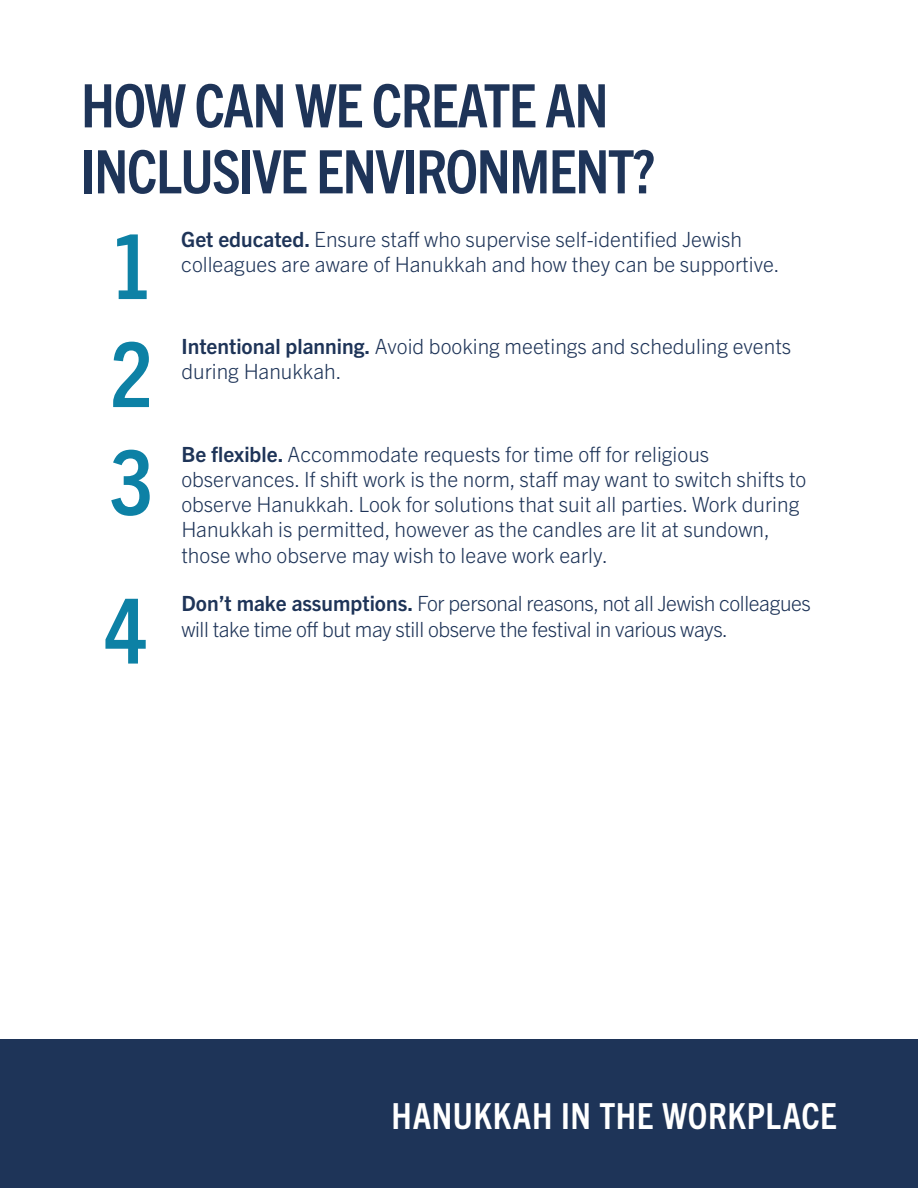
<style>
.page{position:relative;width:918px;height:1188px;background:#fff}
.page>*{position:absolute;margin:0;border:0;box-sizing:border-box;transform-origin:0 0}
.t1{font:700 condensed 90px "Trade Gothic Next LT Pro";color:#0d81a5}
.t2{font:700 condensed 60px/66px "Trade Gothic Next LT Pro";letter-spacing:-.025em;color:#1e3458}
.t3{font:700 condensed 36px "Trade Gothic Next LT Pro";letter-spacing:.015em;color:#fff}
.t4{font:300 21px/25.2px "Trade Gothic Next LT Pro";color:#1e3458}
.t5{font:300 21px/25.2px "Trade Gothic Next LT Pro";letter-spacing:-.02em;color:#1e3458}
.s1{font-weight:700}
</style>
<div class="page">
<div style="left:0;top:1040px;width:918px;height:148px;background:#1e3458"></div>
<p class="t2" style="left:81px;top:69px;width:576px">HOW CAN WE CREATE AN<br>INCLUSIVE ENVIRONMENT?</p>
<p class="t4" style="left:181px;top:226px;width:600px"><span class="s1">Get educated.</span> Ensure staff who supervise self-identified Jewish colleagues are aware of Hanukkah and how they can be supportive.</p>
<p class="t1" style="left:110px;top:205px;width:44px">1</p>
<p class="t1" style="left:110px;top:313px;width:44px">2</p>
<p class="t1" style="left:110px;top:421px;width:44px">3</p>
<p class="t1" style="left:104px;top:569px;width:44px">4</p>
<p class="t4" style="left:182px;top:332px;width:611px"><span class="s1">Intentional planning.</span> Avoid booking meetings and scheduling events during Hanukkah.</p>
<p class="t4" style="left:181px;top:440px;width:626px"><span class="s1">Be flexible.</span> Accommodate requests for time off for religious observances. If shift work is the norm, staff may want to switch shifts to observe Hanukkah. Look for solutions that suit all parties. Work during Hanukkah is permitted, however as the candles are lit at sundown, those who observe may wish to leave work early.</p>
<p class="t5" style="left:181px;top:590px;width:631px"><span class="s1">Don’t make assumptions.</span> For personal reasons, not all Jewish colleagues will take time off but may still observe the festival in various ways.</p>
<p class="t3" style="left:392px;top:1091px;width:447px">HANUKKAH IN THE WORKPLACE</p>
</div>
